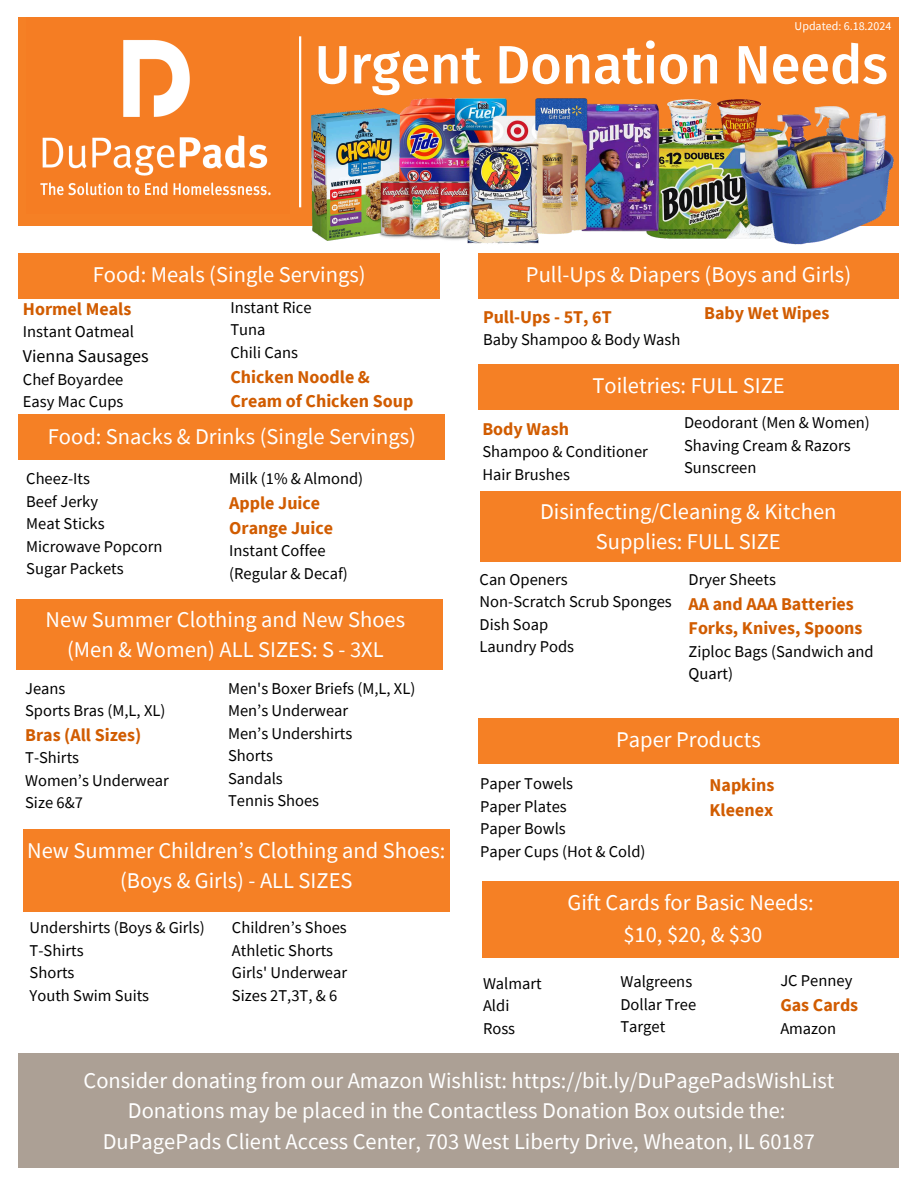
<style>
.page{position:relative;width:918px;height:1188px;background:#fff}
.page>*{position:absolute;margin:0;border:0;box-sizing:border-box;transform-origin:0 0}
.t1{font:500 54px "Fira Sans";color:#fff}
.t2{font:22.5px/30.3px "Source Sans Pro";color:#fff;text-align:center}
.t3{font:700 18px/24.8px "Source Sans Pro";color:#d15c00}
.t4{font:18px "Source Sans Pro";color:#000}
.t5{font:16.5px/22.5px "Source Sans Pro";color:#000}
.t6{font:12px "Source Sans Pro";color:#fff}
</style>
<div class="page">
<div style="left:19px;top:17px;width:880px;height:208px;background:#f58025"></div>
<img style="left:40px;top:40px;width:231px;height:156px">
<hr style="left:299px;top:36px;width:2px;height:171px;background:#fff">
<div style="left:19px;top:253px;width:421px;height:46px;background:#f58025"></div>
<div style="left:478px;top:253px;width:421px;height:46px;background:#f58025"></div>
<div style="left:19px;top:414px;width:426px;height:46px;background:#f58025"></div>
<div style="left:478px;top:364px;width:421px;height:46px;background:#f58025"></div>
<div style="left:482px;top:881px;width:417px;height:76px;background:#f58025"></div>
<div style="left:16px;top:599px;width:427px;height:70px;background:#f58025"></div>
<div style="left:480px;top:491px;width:421px;height:71px;background:#f58025"></div>
<div style="left:23px;top:830px;width:427px;height:82px;background:#f58025"></div>
<div style="left:19px;top:1054px;width:880px;height:114px;background:#aca095"></div>
<img style="left:654px;top:148px;width:83px;height:91px">
<img style="left:591px;top:103px;width:98px;height:134px">
<img style="left:737px;top:106px;width:162px;height:139px">
<img style="left:405px;top:98px;width:87px;height:69px">
<img style="left:290px;top:108px;width:132px;height:132px">
<img style="left:368px;top:167px;width:84px;height:73px">
<img style="left:665px;top:99px;width:103px;height:49px">
<img style="left:452px;top:98px;width:55px;height:37px">
<img style="left:492px;top:105px;width:38px;height:37px">
<img style="left:535px;top:98px;width:56px;height:17px">
<img style="left:530px;top:115px;width:64px;height:122px">
<img style="left:452px;top:142px;width:102px;height:102px">
<div style="left:478px;top:718px;width:421px;height:46px;background:#f58025"></div>
<p class="t6" style="left:795px;top:18px;width:98px">Updated: 6.18.2024</p>
<h1 class="t1" style="left:315px;top:21px;width:575px">Urgent Donation Needs</h1>
<h2 class="t2" style="left:93px;top:259px;width:274px">Food: Meals (Single Servings)</h2>
<h2 class="t2" style="left:526px;top:259px;width:327px">Pull-Ups &amp; Diapers (Boys and Girls)</h2>
<p class="t3" style="left:23px;top:296px;width:110px">Hormel Meals</p>
<p class="t5" style="left:23px;top:321px;width:113px">Instant Oatmeal</p>
<p class="t4" style="left:23px;top:345px;width:127px">Vienna Sausages</p>
<p class="t5" style="left:23px;top:368px;width:102px">Chef Boyardee<br>Easy Mac Cups</p>
<p class="t5" style="left:230px;top:296px;width:83px">Instant Rice<br>Tuna<br>Chili Cans</p>
<p class="t3" style="left:230px;top:364px;width:184px">Chicken Noodle &amp;<br>Cream of Chicken Soup</p>
<h2 class="t2" style="left:48px;top:421px;width:370px">Food: Snacks &amp; Drinks (Single Servings)</h2>
<p class="t5" style="left:26px;top:467px;width:138px">Cheez-Its<br>Beef Jerky<br>Meat Sticks<br>Microwave Popcorn<br>Sugar Packets</p>
<p class="t5" style="left:229px;top:467px;width:136px">Milk (1% &amp; Almond)</p>
<p class="t3" style="left:229px;top:490px;width:105px">Apple Juice<br>Orange Juice</p>
<p class="t5" style="left:229px;top:539px;width:120px">Instant Coffee (Regular &amp; Decaf)</p>
<h2 class="t2" style="left:46px;top:604px;width:361px">New Summer Clothing and New Shoes (Men &amp; Women) ALL SIZES: S - 3XL</h2>
<p class="t5" style="left:25px;top:677px;width:142px">Jeans<br>Sports Bras (M,L, XL)</p>
<p class="t3" style="left:25px;top:722px;width:118px">Bras (All Sizes)</p>
<p class="t5" style="left:25px;top:746px;width:145px">T-Shirts<br>Women’s Underwear<br>Size 6&amp;7</p>
<p class="t5" style="left:228px;top:677px;width:189px">Men's Boxer Briefs (M,L, XL)<br>Men’s Underwear<br>Men’s Undershirts<br>Shorts<br>Sandals<br>Tennis Shoes</p>
<h2 class="t2" style="left:27px;top:835px;width:420px">New Summer Children’s Clothing and Shoes: (Boys &amp; Girls) - ALL SIZES</h2>
<p class="t5" style="left:30px;top:916px;width:177px">Undershirts (Boys &amp; Girls)<br>T-Shirts<br>Shorts<br>Youth Swim Suits</p>
<p class="t5" style="left:232px;top:916px;width:117px">Children’s Shoes<br>Athletic Shorts<br>Girls' Underwear<br>Sizes 2T,3T, &amp; 6</p>
<p class="t3" style="left:483px;top:304px;width:130px">Pull-Ups - 5T, 6T</p>
<p class="t5" style="left:483px;top:328px;width:199px">Baby Shampoo &amp; Body Wash</p>
<p class="t3" style="left:704px;top:301px;width:127px">Baby Wet Wipes</p>
<h2 class="t2" style="left:592px;top:371px;width:194px">Toiletries: FULL SIZE</h2>
<p class="t3" style="left:482px;top:416px;width:88px">Body Wash</p>
<p class="t5" style="left:482px;top:440px;width:167px">Shampoo &amp; Conditioner<br>Hair Brushes</p>
<p class="t5" style="left:684px;top:411px;width:187px">Deodorant (Men &amp; Women)<br>Shaving Cream &amp; Razors<br>Sunscreen</p>
<h2 class="t2" style="left:540px;top:496px;width:298px">Disinfecting/Cleaning &amp; Kitchen<br>Supplies: FULL SIZE</h2>
<p class="t5" style="left:480px;top:568px;width:194px">Can Openers<br>Non-Scratch Scrub Sponges<br>Dish Soap<br>Laundry Pods</p>
<p class="t5" style="left:689px;top:568px;width:89px">Dryer Sheets</p>
<p class="t3" style="left:689px;top:591px;width:176px">AA and AAA Batteries<br>Forks, Knives, Spoons</p>
<p class="t5" style="left:689px;top:640px;width:187px">Ziploc Bags (Sandwich and<br>Quart)</p>
<h2 class="t2" style="left:616px;top:725px;width:146px">Paper Products</h2>
<p class="t5" style="left:480px;top:772px;width:167px">Paper Towels<br>Paper Plates<br>Paper Bowls<br>Paper Cups (Hot &amp; Cold)</p>
<p class="t3" style="left:710px;top:773px;width:66px">Napkins<br>Kleenex</p>
<h2 class="t2" style="left:568px;top:887px;width:248px;line-height:31.5px">Gift Cards for Basic Needs: $10, $20, &amp; $30</h2>
<p class="t5" style="left:483px;top:972px;width:60px">Walmart<br>Aldi<br>Ross</p>
<p class="t5" style="left:620px;top:971px;width:77px">Walgreens<br>Dollar Tree<br>Target</p>
<p class="t5" style="left:780px;top:969px;width:74px">JC Penney</p>
<p class="t3" style="left:780px;top:992px;width:79px">Gas Cards</p>
<p class="t5" style="left:780px;top:1017px;width:57px">Amazon</p>
<h2 class="t2" style="left:84px;top:1065px;width:752px">Consider donating from our Amazon Wishlist: https://bit.ly/DuPagePadsWishList<br>Donations may be placed in the Contactless Donation Box outside the:<br>DuPagePads Client Access Center, 703 West Liberty Drive, Wheaton, IL 60187</h2>
</div>
